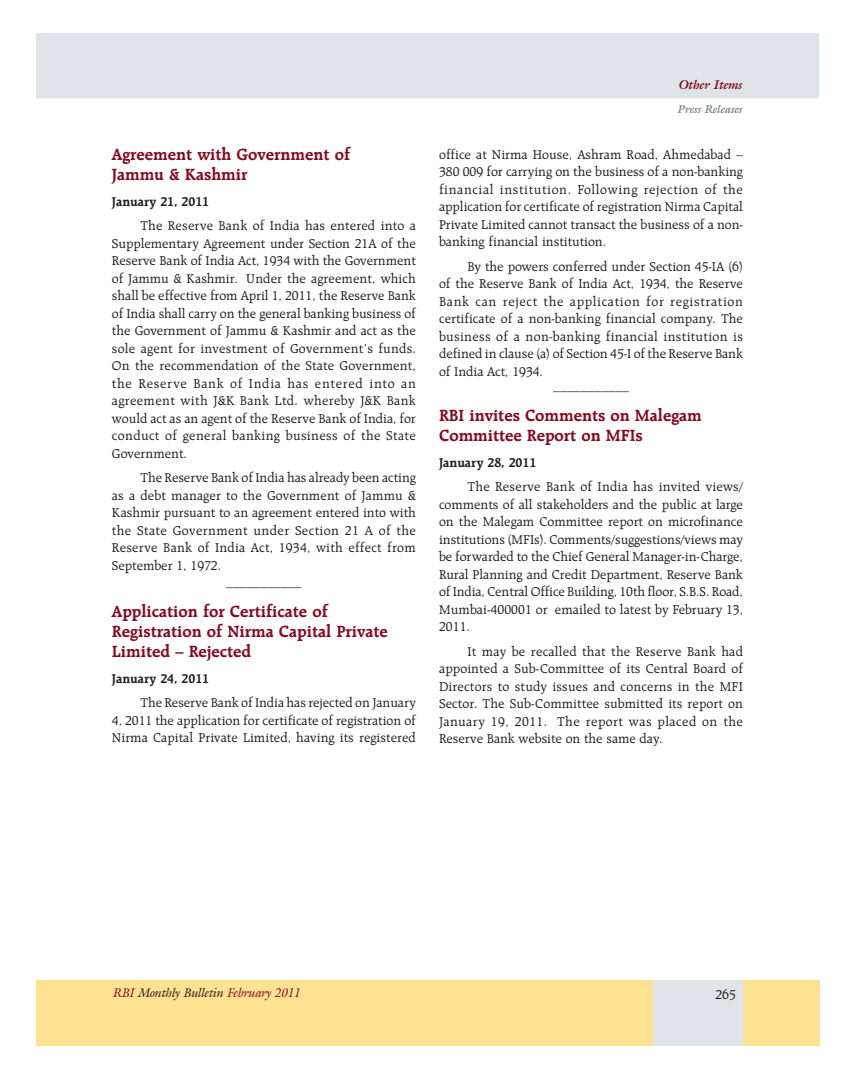
<style>
.page{position:relative;width:855px;height:1080px;background:#fff}
.page>*{position:absolute;margin:0;border:0;box-sizing:border-box;transform-origin:0 0}
.t1{font:17.5px/20px "TT11 E4 O00";letter-spacing:-.005em;color:#850b22}
.t2{font:13.75px/17.5px "TT11 E1 O00";color:#231f20;text-align:justify}
.t3{font:13.75px "TT11 E8 O00";letter-spacing:-.005em;color:#231f20}
.t4{font:12.5px "TT11 D9 O00";letter-spacing:-.005em;color:#850b22}
.t5{font:12.5px "TT11 DDO00";color:#850b22}
.t6{font:11.25px "TT11 FCO00";letter-spacing:.005em;color:#808285}
.s1{color:#231f20}
</style>
<div class="page">
<svg style="left:809px;top:1035px;width:11px;height:11px"></svg>
<div style="left:36px;top:980px;width:783px;height:65px;background:#ffe192"></div>
<div style="left:37px;top:34px;width:781px;height:64px;background:#dfe4e8"></div>
<div style="left:36px;top:33px;width:783px;height:65px;border:1px solid #dfe4e8"></div>
<div style="left:653px;top:980px;width:90px;height:65px;background:#dfe4e8"></div>
<p class="t1" style="left:112px;top:146px;width:240px">Agreement with Government of<br>Jammu &amp; Kashmir</p>
<p class="t3" style="left:112px;top:195px;width:99px">January 21, 2011</p>
<p class="t2" style="left:112px;top:218px;width:305px;text-indent:28px">The Reserve Bank of India has entered into a Supplementary Agreement under Section 21A of the Reserve Bank of India Act, 1934 with the Government of Jammu &amp; Kashmir. Under the agreement, which shall be effective from April 1, 2011, the Reserve Bank of India shall carry on the general banking business of the Government of Jammu &amp; Kashmir and act as the sole agent for investment of Government’s funds.<br>On the recommendation of the State Government, the Reserve Bank of India has entered into an agreement with J&amp;K Bank Ltd. whereby J&amp;K Bank would act as an agent of the Reserve Bank of India, for conduct of general banking business of the State Government.</p>
<p class="t2" style="left:112px;top:470px;width:305px;text-indent:28px">The Reserve Bank of India has already been acting as a debt manager to the Government of Jammu &amp; Kashmir pursuant to an agreement entered into with the State Government under Section 21 A of the Reserve Bank of India Act, 1934, with effect from September 1, 1972.</p>
<p class="t2" style="left:226px;top:579px;width:77px">–––––––––––</p>
<p class="t1" style="left:112px;top:603px;width:277px">Application for Certificate of<br>Registration of Nirma Capital Private<br>Limited – Rejected</p>
<p class="t3" style="left:112px;top:672px;width:99px">January 24, 2011</p>
<p class="t2" style="left:112px;top:695px;width:306px;text-indent:28px">The Reserve Bank of India has rejected on January 4, 2011 the application for certificate of registration of Nirma Capital Private Limited, having its registered</p>
<p class="t5" style="left:679px;top:80px;width:65px">Other Items</p>
<p class="t6" style="left:678px;top:105px;width:66px">Press Releases</p>
<p class="t2" style="left:439px;top:146px;width:305px">office at Nirma House, Ashram Road, Ahmedabad – 380 009 for carrying on the business of a non-banking financial institution. Following rejection of the application for certificate of registration Nirma Capital Private Limited cannot transact the business of a non&shy;banking financial institution.</p>
<p class="t2" style="left:439px;top:258px;width:305px;text-indent:28px">By the powers conferred under Section 45-IA (6) of the Reserve Bank of India Act, 1934, the Reserve Bank can reject the application for registration certificate of a non-banking financial company. The business of a non-banking financial institution is defined in clause (a) of Section 45-I of the Reserve Bank of India Act, 1934.</p>
<p class="t2" style="left:553px;top:383px;width:77px">–––––––––––</p>
<p class="t1" style="left:439px;top:407px;width:264px">RBI invites Comments on Malegam<br>Committee Report on MFIs</p>
<p class="t3" style="left:439px;top:456px;width:99px">January 28, 2011</p>
<p class="t2" style="left:439px;top:479px;width:306px;text-indent:28px">The Reserve Bank of India has invited views/ comments of all stakeholders and the public at large on the Malegam Committee report on microfinance institutions (MFIs). Comments/suggestions/views may be forwarded to the Chief General Manager-in-Charge, Rural Planning and Credit Department, Reserve Bank of India, Central Office Building, 10th floor, S.B.S. Road, Mumbai-400001 or emailed to latest by February 13, 2011.</p>
<p class="t2" style="left:439px;top:643px;width:305px;text-indent:28px">It may be recalled that the Reserve Bank had appointed a Sub-Committee of its Central Board of Directors to study issues and concerns in the MFI Sector. The Sub-Committee submitted its report on January 19, 2011. The report was placed on the Reserve Bank website on the same day.</p>
<p class="t4" style="left:114px;top:988px;width:189px">RBI <span class="s1">Monthly Bulletin</span> February 2011</p>
<p class="t2" style="left:715px;top:986px;width:22px">265</p>
</div>
